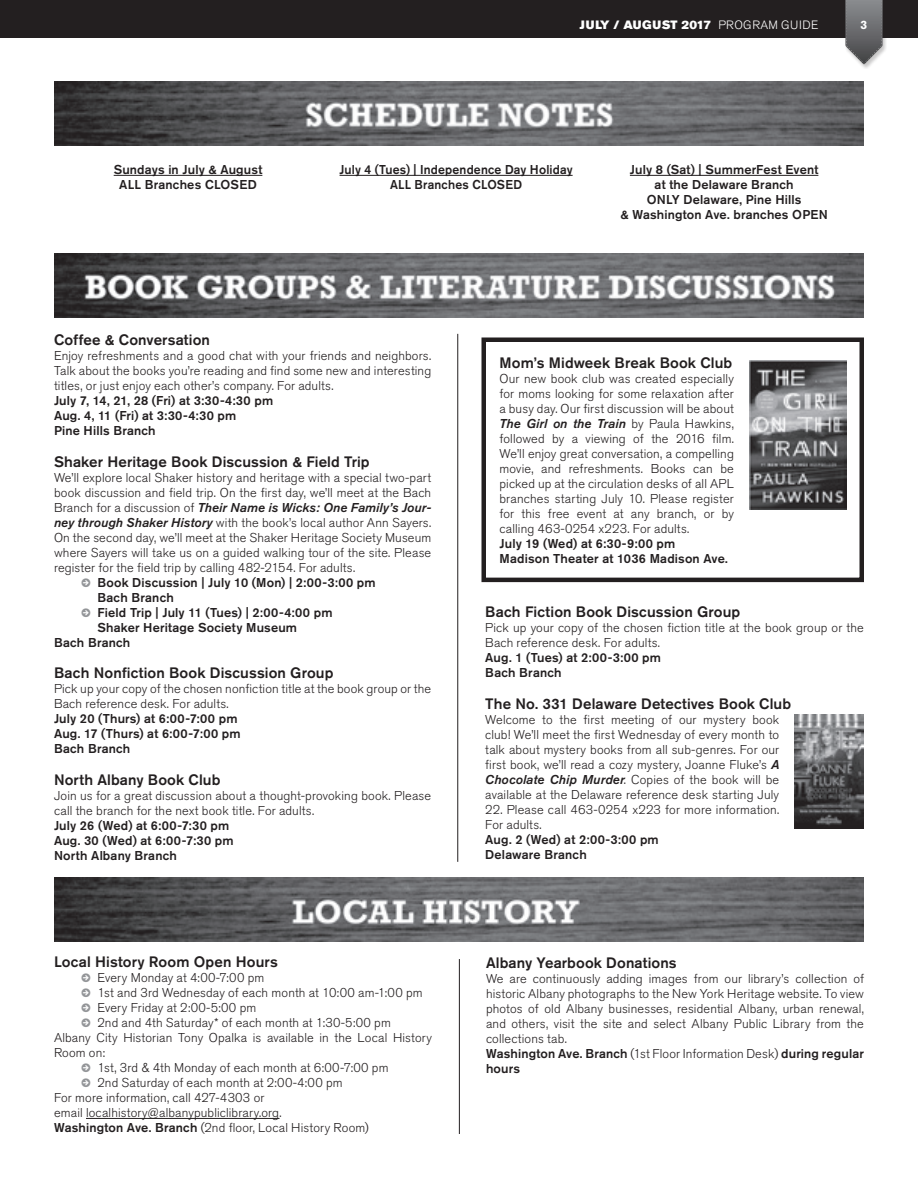
<style>
.page{position:relative;width:918px;height:1188px;background:#fff}
.page>*{position:absolute;margin:0;border:0;box-sizing:border-box;transform-origin:0 0}
.t1{font:500 15px "Akzidenz Grotesk Pro";letter-spacing:.01em;color:#231f20}
.t2{font:300 12.75px/15px "Akzidenz Grotesk Pro";letter-spacing:.01em;color:#231f20}
.t3{font:500 12.75px/15px "Akzidenz Grotesk Pro";letter-spacing:.015em;color:#231f20}
.t4{font:italic 500 12.75px "Akzidenz Grotesk BE";letter-spacing:.01em;color:#231f20}
.t5{font:500 12.75px/15px "Akzidenz Grotesk Pro";letter-spacing:.015em;color:#231f20;text-align:center;scale:.96 1}
.t6{font:12px "Akzidenz Grotesk Pro Super";letter-spacing:.02em;color:#fff}
.t7{font:700 12px "Akzidenz Grotesk Pro";color:#fff}
.s1{font-family:"Akzidenz Grotesk Pro";font-weight:300}
.s2{font-family:"Akzidenz Grotesk Pro";font-weight:300;font-style:normal}
.s3{font-family:"Akzidenz Grotesk BE";font-weight:500;font-style:italic}
.s4{font-family:"Klavika Arrows";font-weight:700;color:#939598}
.s5{font-weight:500}
</style>
<div class="page">
<div style="left:0;top:0;width:918px;height:38px;background:#231f20"></div>
<div style="left:845px;top:0;width:42px;height:69px;background:#231f20;opacity:.25"></div>
<svg style="left:845px;top:0;width:38px;height:64px;background:#7d7e80"></svg>
<hr style="left:457px;top:334px;width:1px;height:528px;background:#231f20">
<img style="left:54px;top:253px;width:810px;height:65px">
<div style="left:482px;top:338px;width:382px;height:244px;border:4px solid #231f20"></div>
<img style="left:54px;top:878px;width:810px;height:64px">
<hr style="left:459px;top:959px;width:1px;height:175px;background:#231f20">
<hr style="left:86px;top:1118px;width:194px;height:1px;background:#231f20">
<img style="left:54px;top:81px;width:810px;height:64px">
<hr style="left:114px;top:175px;width:148px;height:1px;background:#231f20">
<hr style="left:340px;top:175px;width:233px;height:1px;background:#231f20">
<hr style="left:630px;top:175px;width:188px;height:1px;background:#231f20">
<img style="left:750px;top:360px;width:97px;height:150px">
<img style="left:795px;top:715px;width:69px;height:114px">
<p class="t6" style="left:580px;top:17px;width:240px">JULY / AUGUST 2017 <span class="s1">PROGRAM GUIDE</span></p>
<p class="t7" style="left:861px;top:17px;width:8px">3</p>
<p class="t3" style="left:114px;top:162px;width:150px;text-align:center">Sundays in July &amp; August<br>ALL Branches CLOSED</p>
<p class="t5" style="left:340px;top:162px;width:244px">July 4 (Tues) | Independence Day Holiday<br>ALL Branches CLOSED</p>
<p class="t3" style="left:620px;top:162px;width:209px;text-align:center">July 8 (Sat) | SummerFest Event<br>at the Delaware Branch<br>ONLY Delaware, Pine Hills<br>&amp; Washington Ave. branches OPEN</p>
<p class="t1" style="left:54px;top:330px;width:158px">Coffee &amp; Conversation</p>
<p class="t2" style="left:54px;top:348px;width:379px;text-align:justify">Enjoy refreshments and a good chat with your friends and neighbors.<br>Talk about the books you’re reading and find some new and interesting titles, or just enjoy each other’s company. For adults.</p>
<p class="t3" style="left:54px;top:393px;width:221px">July 7, 14, 21, 28 (Fri) at 3:30-4:30 pm<br>Aug. 4, 11 (Fri) at 3:30-4:30 pm<br>Pine Hills Branch</p>
<p class="t1" style="left:54px;top:452px;width:317px">Shaker Heritage Book Discussion &amp; Field Trip</p>
<p class="t2" style="left:54px;top:470px;width:379px">We’ll explore local Shaker history and heritage with a special two-part book discussion and field trip. On the first day, we’ll meet at the Bach</p>
<p class="t4" style="left:54px;top:500px;width:379px"><span class="s2">Branch for a discussion of</span> Their Name is Wicks: One Family’s Jour-</p>
<p class="t2" style="left:54px;top:515px;width:379px"><span class="s3">ney through Shaker History</span> with the book’s local author Ann Sayers.</p>
<p class="t2" style="left:54px;top:530px;width:379px">On the second day, we’ll meet at the Shaker Heritage Society Museum</p>
<p class="t2" style="left:54px;top:545px;width:379px">where Sayers will take us on a guided walking tour of the site. Please</p>
<p class="t2" style="left:54px;top:560px;width:303px">register for the field trip by calling 482-2154. For adults.</p>
<p class="t3" style="left:81px;top:574px;width:296px"><span class="s4">R</span> Book Discussion | July 10 (Mon) | 2:00-3:00 pm</p>
<p class="t3" style="left:98px;top:589px;width:78px">Bach Branch</p>
<p class="t3" style="left:81px;top:604px;width:253px"><span class="s4">R</span> Field Trip | July 11 (Tues) | 2:00-4:00 pm</p>
<p class="t3" style="left:98px;top:619px;width:201px">Shaker Heritage Society Museum</p>
<p class="t3" style="left:54px;top:634px;width:78px">Bach Branch</p>
<p class="t1" style="left:54px;top:663px;width:281px">Bach Nonfiction Book Discussion Group</p>
<p class="t2" style="left:54px;top:681px;width:379px">Pick up your copy of the chosen nonfiction title at the book group or the<br>Bach reference desk. For adults.</p>
<p class="t3" style="left:54px;top:711px;width:188px">July 20 (Thurs) at 6:00-7:00 pm<br>Aug. 17 (Thurs) at 6:00-7:00 pm<br>Bach Branch</p>
<p class="t1" style="left:54px;top:770px;width:168px">North Albany Book Club</p>
<p class="t2" style="left:54px;top:788px;width:379px">Join us for a great discussion about a thought-provoking book. Please call the branch for the next book title. For adults.</p>
<p class="t3" style="left:54px;top:817px;width:181px">July 26 (Wed) at 6:00-7:30 pm<br>Aug. 30 (Wed) at 6:00-7:30 pm<br>North Albany Branch</p>
<p class="t1" style="left:54px;top:952px;width:225px">Local History Room Open Hours</p>
<p class="t2" style="left:81px;top:970px;width:185px"><span class="s4">R</span> Every Monday at 4:00-7:00 pm</p>
<p class="t2" style="left:81px;top:985px;width:343px"><span class="s4">R</span> 1st and 3rd Wednesday of each month at 10:00 am-1:00 pm</p>
<p class="t2" style="left:81px;top:1000px;width:177px"><span class="s4">R</span> Every Friday at 2:00-5:00 pm</p>
<p class="t2" style="left:81px;top:1015px;width:311px"><span class="s4">R</span> 2nd and 4th Saturday* of each month at 1:30-5:00 pm</p>
<p class="t2" style="left:54px;top:1030px;width:380px">Albany City Historian Tony Opalka is available in the Local History</p>
<p class="t2" style="left:54px;top:1045px;width:53px">Room on:</p>
<p class="t2" style="left:81px;top:1060px;width:309px"><span class="s4">R</span> 1st, 3rd &amp; 4th Monday of each month at 6:00-7:00 pm</p>
<p class="t2" style="left:81px;top:1075px;width:263px"><span class="s4">R</span> 2nd Saturday of each month at 2:00-4:00 pm</p>
<p class="t2" style="left:54px;top:1090px;width:212px">For more information, call 427-4303 or</p>
<p class="t2" style="left:54px;top:1105px;width:229px">email localhistory@albanypubliclibrary.org.</p>
<p class="t2" style="left:54px;top:1120px;width:316px"><span class="s5">Washington Ave. Branch</span> (2nd floor, Local History Room)</p>
<p class="t1" style="left:500px;top:353px;width:234px">Mom’s Midweek Break Book Club</p>
<p class="t2" style="left:500px;top:371px;width:236px;text-align:justify">Our new book club was created especially for moms looking for some relaxation after a busy day. Our first discussion will be about</p>
<p class="t4" style="left:500px;top:416px;width:236px">The Girl on the Train <span class="s2">by Paula Hawkins,</span></p>
<p class="t2" style="left:500px;top:431px;width:236px;text-align:justify">followed by a viewing of the 2016 film.<br>We’ll enjoy great conversation, a compelling movie, and refreshments. Books can be picked up at the circulation desks of all APL branches starting July 10. Please register for this free event at any branch, or by calling 463-0254 x223. For adults.</p>
<p class="t3" style="left:500px;top:536px;width:230px">July 19 (Wed) at 6:30-9:00 pm<br>Madison Theater at 1036 Madison Ave.</p>
<p class="t1" style="left:485px;top:602px;width:257px">Bach Fiction Book Discussion Group</p>
<p class="t2" style="left:485px;top:620px;width:380px">Pick up your copy of the chosen fiction title at the book group or the<br>Bach reference desk. For adults.</p>
<p class="t3" style="left:485px;top:650px;width:177px">Aug. 1 (Tues) at 2:00-3:00 pm<br>Bach Branch</p>
<p class="t1" style="left:485px;top:694px;width:307px">The No. 331 Delaware Detectives Book Club</p>
<p class="t2" style="left:485px;top:712px;width:295px;text-align:justify">Welcome to the first meeting of our mystery book club! We’ll meet the first Wednesday of every month to talk about mystery books from all sub-genres. For our first book, we’ll read a cozy mystery, Joanne Fluke’s <span class="s3">A Chocolate Chip Murder</span>. Copies of the book will be available at the Delaware reference desk starting July</p>
<p class="t2" style="left:485px;top:802px;width:295px">22. Please call 463-0254 x223 for more information.<br>For adults.</p>
<p class="t3" style="left:485px;top:832px;width:175px">Aug. 2 (Wed) at 2:00-3:00 pm<br>Delaware Branch</p>
<p class="t1" style="left:486px;top:953px;width:192px">Albany Yearbook Donations</p>
<p class="t2" style="left:486px;top:971px;width:380px">We are continuously adding images from our library’s collection of historic Albany photographs to the New York Heritage website. To view photos of old Albany businesses, residential Albany, urban renewal, and others, visit the site and select Albany Public Library from the collections tab.<br><span class="s5">Washington Ave. Branch</span> (1st Floor Information Desk) <span class="s5">during regular hours</span></p>
</div>
